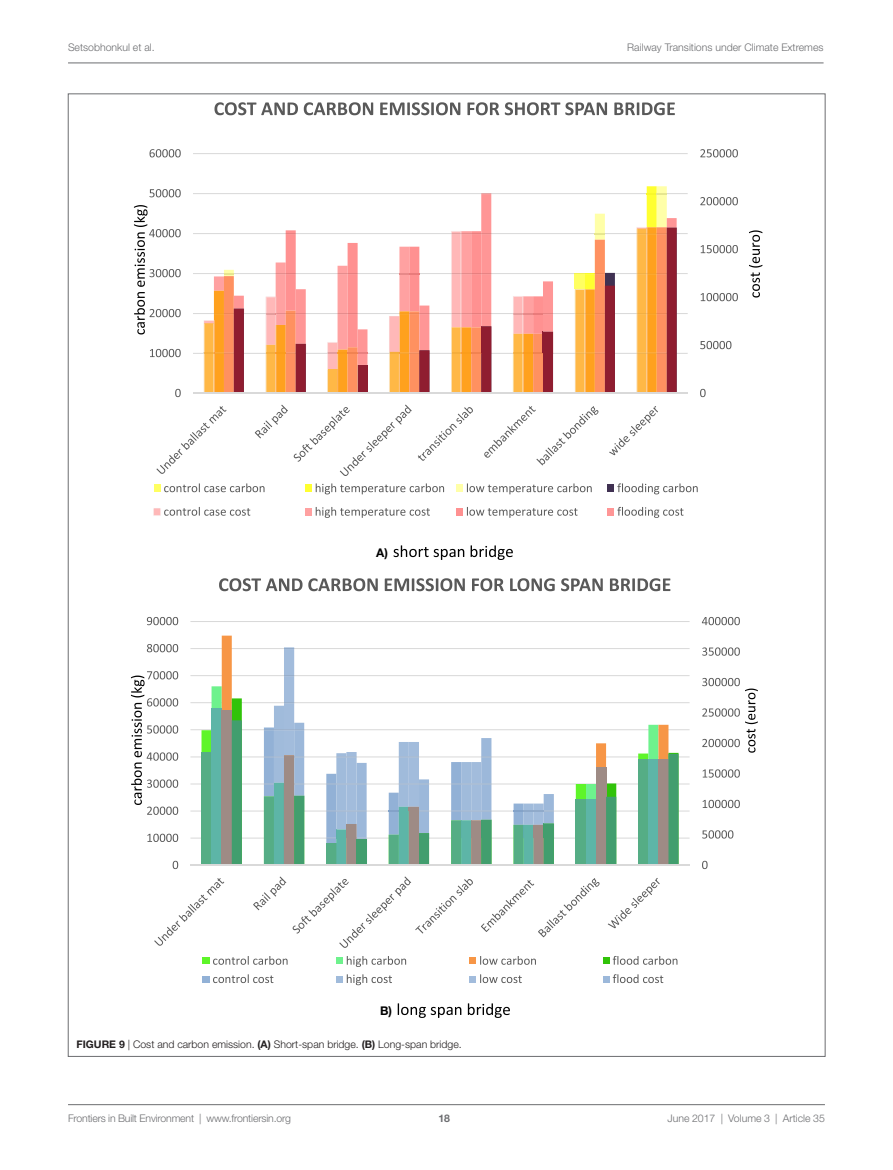
<style>
.page{position:relative;width:893px;height:1170px;background:#fff}
.page>*{position:absolute;margin:0;border:0;box-sizing:border-box;transform-origin:0 0}
.t1{font:700 12px "Helvetica Neue LT Std";color:#000}
.t2{font:300 10.5px "Helvetica Neue LT Std";color:#6c6d70}
.t3{font:300 10.5px "Helvetica Neue LT Std";color:#231f20}
.t4{font:700 10.5px "Helvetica Neue LT Std";color:#6c6d70}
.s1{font-weight:700}
</style>
<div class="page">
<hr style="left:68px;top:63px;width:756px;height:1px;background:#6c6d70">
<hr style="left:68px;top:1104px;width:757px;height:1px;background:#6c6d70">
<svg style="left:394px;top:545px;width:119px;height:15px"></svg>
<svg style="left:398px;top:1003px;width:112px;height:14px"></svg>
<hr style="left:193px;top:353px;width:495px;height:1px;background:#d9d9d9">
<hr style="left:193px;top:313px;width:495px;height:1px;background:#d9d9d9">
<hr style="left:193px;top:273px;width:495px;height:1px;background:#d9d9d9">
<hr style="left:193px;top:233px;width:495px;height:1px;background:#d9d9d9">
<hr style="left:193px;top:193px;width:495px;height:1px;background:#d9d9d9">
<hr style="left:193px;top:153px;width:495px;height:1px;background:#d9d9d9">
<svg style="left:244px;top:227px;width:392px;height:166px"></svg>
<svg style="left:451px;top:193px;width:40px;height:200px;background:#f4a793"></svg>
<svg style="left:636px;top:186px;width:41px;height:207px;background:#e79d5d"></svg>
<svg style="left:513px;top:281px;width:40px;height:112px;background:#ee9a79"></svg>
<svg style="left:574px;top:214px;width:41px;height:179px"></svg>
<svg style="left:265px;top:230px;width:41px;height:163px"></svg>
<svg style="left:203px;top:270px;width:41px;height:123px"></svg>
<svg style="left:389px;top:247px;width:40px;height:146px"></svg>
<svg style="left:327px;top:243px;width:40px;height:150px"></svg>
<div style="left:358px;top:365px;width:9px;height:28px;background:#8f1d30"></div>
<hr style="left:193px;top:393px;width:495px;height:1px;background:#d9d9d9">
<svg style="left:700px;top:389px;width:6px;height:8px"></svg>
<svg style="left:700px;top:341px;width:31px;height:8px"></svg>
<svg style="left:701px;top:293px;width:37px;height:8px"></svg>
<svg style="left:701px;top:245px;width:37px;height:8px"></svg>
<svg style="left:700px;top:197px;width:38px;height:8px"></svg>
<svg style="left:700px;top:149px;width:38px;height:8px"></svg>
<svg style="left:175px;top:389px;width:6px;height:8px"></svg>
<svg style="left:150px;top:349px;width:31px;height:8px"></svg>
<svg style="left:149px;top:189px;width:32px;height:8px"></svg>
<svg style="left:150px;top:149px;width:31px;height:8px"></svg>
<svg style="left:156px;top:406px;width:70px;height:68px"></svg>
<svg style="left:255px;top:404px;width:33px;height:34px"></svg>
<svg style="left:294px;top:404px;width:118px;height:72px"></svg>
<svg style="left:418px;top:407px;width:55px;height:54px"></svg>
<svg style="left:484px;top:406px;width:114px;height:59px"></svg>
<svg style="left:609px;top:406px;width:49px;height:49px"></svg>
<svg style="left:214px;top:102px;width:461px;height:13px"></svg>
<div style="left:154px;top:485px;width:7px;height:7px;background:#ffff61"></div>
<svg style="left:164px;top:483px;width:101px;height:9px"></svg>
<div style="left:305px;top:485px;width:7px;height:7px;background:#ffff30"></div>
<svg style="left:316px;top:483px;width:128px;height:11px"></svg>
<div style="left:456px;top:485px;width:7px;height:7px;background:#ffffa8"></div>
<svg style="left:467px;top:483px;width:125px;height:11px"></svg>
<div style="left:607px;top:485px;width:7px;height:7px;background:#403152"></div>
<svg style="left:617px;top:483px;width:81px;height:11px"></svg>
<svg style="left:153px;top:507px;width:97px;height:9px"></svg>
<div style="left:305px;top:508px;width:7px;height:7px;background:#ffa1a1"></div>
<svg style="left:316px;top:507px;width:114px;height:11px"></svg>
<div style="left:456px;top:508px;width:7px;height:7px;background:#ff9191"></div>
<svg style="left:467px;top:507px;width:111px;height:11px"></svg>
<div style="left:607px;top:508px;width:7px;height:7px;background:#ff9696"></div>
<svg style="left:617px;top:507px;width:66px;height:11px"></svg>
<svg style="left:749px;top:230px;width:13px;height:67px"></svg>
<svg style="left:134px;top:205px;width:47px;height:129px"></svg>
<hr style="left:190px;top:837px;width:500px;height:1px;background:#d9d9d9">
<hr style="left:190px;top:810px;width:500px;height:1px;background:#d9d9d9">
<hr style="left:190px;top:783px;width:500px;height:1px;background:#d9d9d9">
<hr style="left:190px;top:756px;width:500px;height:1px;background:#d9d9d9">
<hr style="left:190px;top:729px;width:500px;height:1px;background:#d9d9d9">
<hr style="left:190px;top:702px;width:500px;height:1px;background:#d9d9d9">
<hr style="left:190px;top:675px;width:500px;height:1px;background:#d9d9d9">
<hr style="left:190px;top:648px;width:500px;height:1px;background:#d9d9d9">
<hr style="left:190px;top:621px;width:500px;height:1px;background:#d9d9d9">
<svg style="left:222px;top:635px;width:10px;height:75px"></svg>
<svg style="left:232px;top:698px;width:446px;height:166px"></svg>
<div style="left:201px;top:752px;width:11px;height:113px;background:#55ad85"></div>
<div style="left:638px;top:759px;width:10px;height:106px;background:#55ad85"></div>
<div style="left:576px;top:799px;width:10px;height:66px;background:#55ad85"></div>
<div style="left:212px;top:708px;width:10px;height:157px;background:#5db5a7"></div>
<div style="left:648px;top:759px;width:10px;height:106px;background:#5db5a7"></div>
<div style="left:586px;top:799px;width:10px;height:66px;background:#5db5a7"></div>
<div style="left:222px;top:710px;width:10px;height:155px;background:#9e8b85"></div>
<div style="left:658px;top:759px;width:10px;height:106px;background:#9e8b85"></div>
<div style="left:596px;top:767px;width:10px;height:98px;background:#9e8b85"></div>
<svg style="left:232px;top:720px;width:10px;height:144px"></svg>
<svg style="left:264px;top:647px;width:40px;height:217px"></svg>
<svg style="left:451px;top:738px;width:40px;height:126px;background:#98bbc2"></svg>
<svg style="left:668px;top:753px;width:10px;height:111px"></svg>
<svg style="left:326px;top:752px;width:41px;height:112px;background:#9dbacc"></svg>
<div style="left:357px;top:839px;width:10px;height:26px;background:#429e6e"></div>
<svg style="left:389px;top:742px;width:40px;height:122px"></svg>
<svg style="left:514px;top:794px;width:40px;height:70px;background:#87b3ae"></svg>
<svg style="left:606px;top:796px;width:10px;height:68px"></svg>
<hr style="left:190px;top:864px;width:500px;height:1px;background:#d9d9d9">
<svg style="left:702px;top:860px;width:6px;height:9px"></svg>
<svg style="left:702px;top:830px;width:31px;height:8px"></svg>
<svg style="left:703px;top:799px;width:37px;height:9px"></svg>
<svg style="left:703px;top:769px;width:37px;height:8px"></svg>
<svg style="left:702px;top:647px;width:38px;height:8px"></svg>
<svg style="left:702px;top:617px;width:38px;height:8px"></svg>
<svg style="left:173px;top:860px;width:5px;height:9px"></svg>
<svg style="left:147px;top:833px;width:31px;height:8px"></svg>
<svg style="left:147px;top:644px;width:31px;height:8px"></svg>
<svg style="left:147px;top:617px;width:31px;height:8px"></svg>
<svg style="left:154px;top:878px;width:70px;height:67px"></svg>
<svg style="left:253px;top:876px;width:33px;height:34px"></svg>
<svg style="left:293px;top:876px;width:180px;height:71px"></svg>
<svg style="left:481px;top:878px;width:119px;height:59px"></svg>
<svg style="left:608px;top:878px;width:52px;height:50px"></svg>
<svg style="left:702px;top:678px;width:56px;height:74px"></svg>
<svg style="left:131px;top:671px;width:47px;height:143px"></svg>
<svg style="left:219px;top:578px;width:451px;height:13px"></svg>
<div style="left:202px;top:957px;width:7px;height:7px;background:#5ef529"></div>
<svg style="left:213px;top:956px;width:75px;height:8px"></svg>
<div style="left:336px;top:957px;width:7px;height:7px;background:#6ef28d"></div>
<svg style="left:347px;top:956px;width:59px;height:10px"></svg>
<div style="left:469px;top:957px;width:7px;height:7px;background:#f79646"></div>
<svg style="left:480px;top:956px;width:56px;height:8px"></svg>
<div style="left:602px;top:957px;width:7px;height:7px;background:#31c309"></div>
<svg style="left:613px;top:956px;width:64px;height:8px"></svg>
<div style="left:202px;top:975px;width:7px;height:7px;background:#92b1d6"></div>
<svg style="left:213px;top:974px;width:60px;height:8px"></svg>
<div style="left:336px;top:975px;width:7px;height:7px;background:#a0bbdb"></div>
<svg style="left:347px;top:974px;width:45px;height:11px"></svg>
<div style="left:469px;top:975px;width:7px;height:7px;background:#a2bcdc"></div>
<svg style="left:480px;top:974px;width:42px;height:8px"></svg>
<div style="left:602px;top:975px;width:7px;height:7px;background:#9cb8da"></div>
<svg style="left:613px;top:974px;width:50px;height:8px"></svg>
<p class="t2" style="left:68px;top:41px;width:88px">Setsobhonkul et al.</p>
<p class="t2" style="left:627px;top:41px;width:198px">Railway Transitions under Climate Extremes</p>
<p class="t1" style="left:376px;top:545px;width:13px">A)</p>
<p class="t1" style="left:380px;top:1003px;width:13px">B)</p>
<p class="t3" style="left:77px;top:1037px;width:387px"><span class="s1">FIGURE 9</span> | Cost and carbon emission. <span class="s1">(A)</span> Short-span bridge. <span class="s1">(B)</span> Long-span bridge.</p>
<p class="t2" style="left:68px;top:1111px;width:225px">Frontiers in Built Environment | www.frontiersin.org</p>
<p class="t2" style="left:667px;top:1111px;width:159px">June 2017 | Volume 3 | Article 35</p>
<p class="t4" style="left:439px;top:1111px;width:13px">18</p>
</div>
